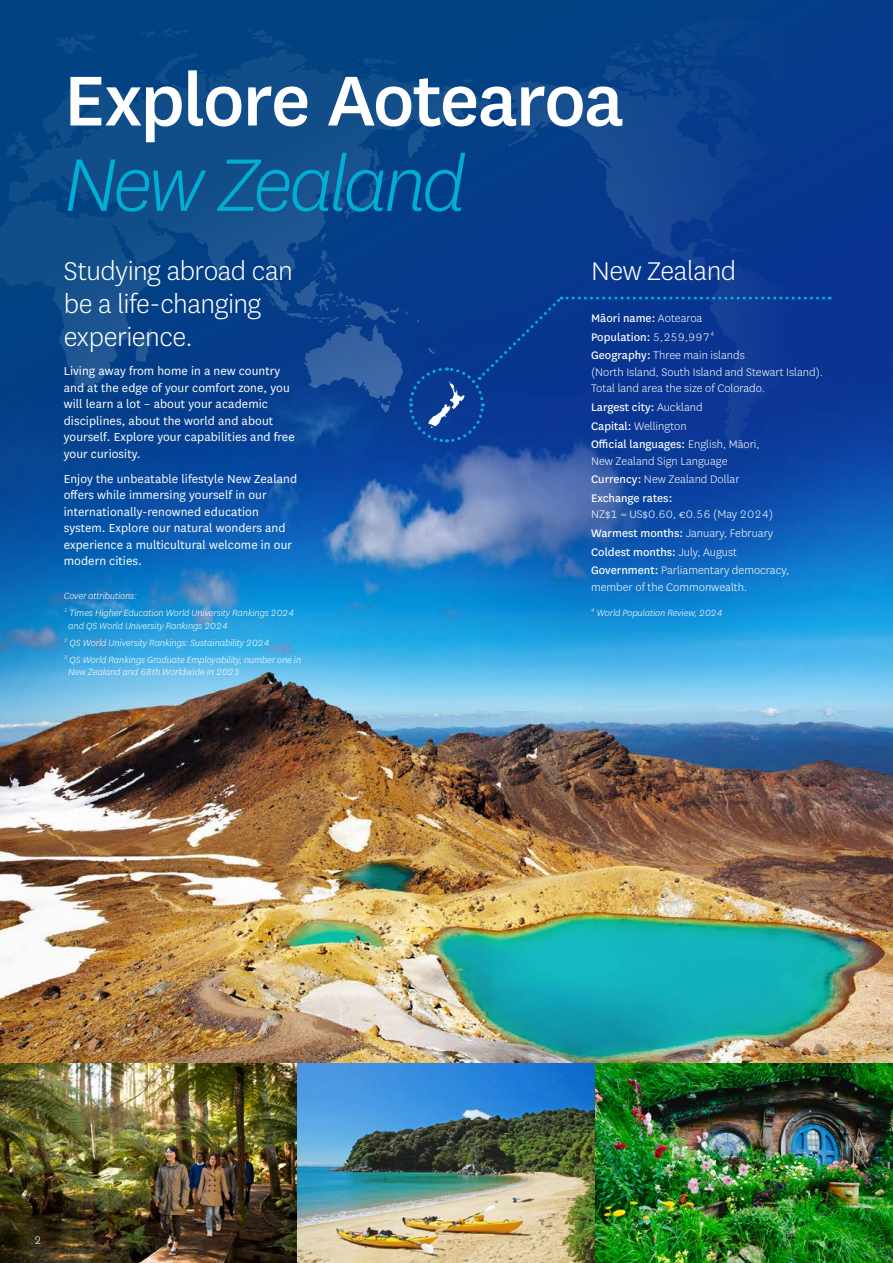
<style>
.page{position:relative;width:893px;height:1263px;background:#fff}
.page>*{position:absolute;margin:0;border:0;box-sizing:border-box;transform-origin:0 0}
.t1{font:italic 300 87px "National";letter-spacing:-.05em;color:#00b0d4}
.t2{font:500 82.5px "National";letter-spacing:-.025em;color:#fff}
.t3{font:300 30px/33px "National";letter-spacing:-.015em;color:#fff}
.t4{font:13.5px/16.5px "National";letter-spacing:.005em;color:#fff}
.t5{font:300 12.75px/18.6px "National";color:#fff}
.t6{font:12.75px/18.6px "National";color:#fff}
.t7{font:italic 300 10.5px/17px "National";letter-spacing:-.01em;color:#fff}
.s1{font-weight:400}
.s2{font-weight:300}
</style>
<div class="page">
<img style="left:0;top:797px;width:893px;height:266px">
<img style="left:0;top:1063px;width:893px;height:200px">
<img style="left:0;top:0;width:893px;height:797px">
<svg style="left:407px;top:296px;width:423px;height:148px;background:#0a3993"></svg>
<h2 class="t2" style="left:64px;top:44px;width:562px">Explore Aotearoa</h2>
<h1 class="t1" style="left:64px;top:132px;width:404px">New Zealand</h1>
<h3 class="t3" style="left:64px;top:253px;width:231px">Studying abroad can be a life-changing experience.</h3>
<p class="t4" style="left:64px;top:362px;width:233px">Living away from home in a new country and at the edge of your comfort zone, you will learn a lot – about your academic disciplines, about the world and about yourself. Explore your capabilities and free your curiosity.</p>
<p class="t4" style="left:64px;top:470px;width:235px">Enjoy the unbeatable lifestyle New Zealand offers while immersing yourself in our internationally-renowned education system. Explore our natural wonders and experience a multicultural welcome in our modern cities.</p>
<p class="t7" style="left:64px;top:587px;width:232px">Cover attributions:<br><sup>1</sup> Times Higher Education World University Rankings 2024</p>
<p class="t7" style="left:64px;top:617px;width:239px;text-indent:4px">and QS World University Rankings 2024<br><sup>2</sup> QS World University Rankings: Sustainability 2024<br><sup>3</sup> QS World Rankings Graduate Employability, number one in</p>
<p class="t7" style="left:68px;top:663px;width:173px">New Zealand and 68th Worldwide in 2023</p>
<h3 class="t3" style="left:591px;top:253px;width:147px">New Zealand</h3>
<p class="t5" style="left:591px;top:308px;width:155px"><span class="s1">Māori name:</span> Aotearoa<br><span class="s1">Population:</span> 5,259,997<sup>4<br></sup><span class="s1">Geography:</span> Three main islands</p>
<p class="t5" style="left:591px;top:363px;width:233px;line-height:16.5px">(North Island, South Island and Stewart Island).<br>Total land area the size of Colorado.</p>
<p class="t6" style="left:591px;top:397px;width:170px">Largest city: <span class="s2">Auckland<br></span>Capital: <span class="s2">Wellington<br></span>Official languages: <span class="s2">English, Māori,</span></p>
<p class="t5" style="left:591px;top:451px;width:150px">New Zealand Sign Language<br><span class="s1">Currency:</span> New Zealand Dollar<br><span class="s1">Exchange rates:</span></p>
<p class="t5" style="left:591px;top:505px;width:200px">NZ$1 = US$0.60, €0.56 (May 2024)<br><span class="s1">Warmest months:</span> January, February <span class="s1">Coldest months:</span> July, August <span class="s1">Government:</span> Parliamentary democracy,</p>
<p class="t5" style="left:591px;top:577px;width:158px">member of the Commonwealth.</p>
<p class="t7" style="left:591px;top:604px;width:133px"><sup>4</sup> World Population Review, 2024</p>
<p class="t5" style="left:34px;top:1230px;width:9px">2</p>
</div>
